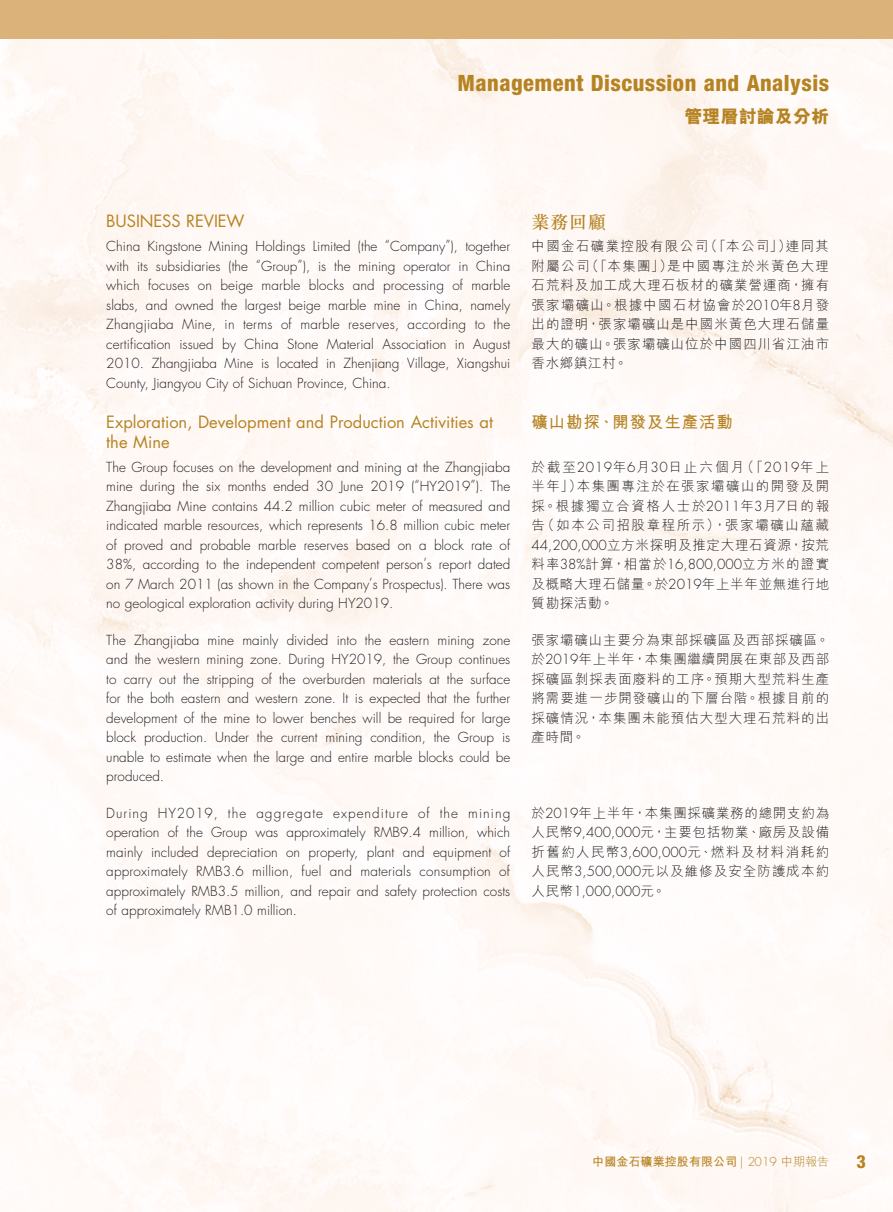
<style>
.page{position:relative;width:893px;height:1212px;background:#fff}
.page>*{position:absolute;margin:0;border:0;box-sizing:border-box;transform-origin:0 0}
.t1{font:800 condensed 22.5px "Helvetica Neue LT Std";letter-spacing:.02em;color:#b68322}
.t2{font:800 18px "M Hei HK";letter-spacing:.005em;color:#b68322}
.t3{font:500 18px "M Sung HK";color:#b68322}
.t4{font:800 condensed 18px "Helvetica Neue LT Std";color:#b68322}
.t5{font:16.5px/19.5px "Futura Std";color:#b68322}
.t6{font:700 16.5px "M Hei HK";letter-spacing:.05em;color:#b68322}
.t7{font:300 13.5px/19.5px "Futura Std";color:#231f20;text-align:justify}
.t8{font:300 13.5px/19.5px "M Hei HK";letter-spacing:.07em;color:#231f20;text-align:justify}
.t9{font:700 12px "M Hei HK";letter-spacing:.01em;color:#b68322}
.s1{font-family:"Futura Std"}
.s2{font-family:"M Hei HK"}
.s3{font-family:"Futura Std";font-weight:300}
.s4{font-weight:300}
</style>
<div class="page">
<img style="left:0;top:38px;width:893px;height:1174px">
<div style="left:0;top:0;width:893px;height:38px;background:#dab27a"></div>
<h1 class="t1" style="left:457px;top:69px;width:373px">Management Discussion and Analysis</h1>
<h2 class="t2" style="left:684px;top:107px;width:146px">管理層討論及分析</h2>
<p class="t5" style="left:106px;top:212px;width:140px">BUSINESS REVIEW</p>
<p class="t7" style="left:106px;top:237px;width:406px">China Kingstone Mining Holdings Limited (the “Company”), together with its subsidiaries (the “Group”), is the mining operator in China which focuses on beige marble blocks and processing of marble slabs, and owned the largest beige marble mine in China, namely Zhangjiaba Mine, in terms of marble reserves, according to the certification issued by China Stone Material Association in August 2010. Zhangjiaba Mine is located in Zhenjiang Village, Xiangshui County, Jiangyou City of Sichuan Province, China.</p>
<p class="t5" style="left:106px;top:413px;width:388px">Exploration, Development and Production Activities at the Mine</p>
<p class="t7" style="left:106px;top:457px;width:405px">The Group focuses on the development and mining at the Zhangjiaba mine during the six months ended 30 June 2019 (“HY2019”). The Zhangjiaba Mine contains 44.2 million cubic meter of measured and indicated marble resources, which represents 16.8 million cubic meter of proved and probable marble reserves based on a block rate of 38%, according to the independent competent person’s report dated on 7 March 2011 (as shown in the Company’s Prospectus). There was no geological exploration activity during HY2019.</p>
<p class="t7" style="left:106px;top:630px;width:405px">The Zhangjiaba mine mainly divided into the eastern mining zone and the western mining zone. During HY2019, the Group continues to carry out the stripping of the overburden materials at the surface for the both eastern and western zone. It is expected that the further development of the mine to lower benches will be required for large block production. Under the current mining condition, the Group is unable to estimate when the large and entire marble blocks could be produced.</p>
<p class="t7" style="left:106px;top:803px;width:406px">During HY2019, the aggregate expenditure of the mining operation of the Group was approximately RMB9.4 million, which mainly included depreciation on property, plant and equipment of approximately RMB3.6 million, fuel and materials consumption of approximately RMB3.5 million, and repair and safety protection costs of approximately RMB1.0 million.</p>
<h2 class="t3" style="left:531px;top:209px;width:76px">業務回顧</h2>
<p class="t8" style="left:531px;top:236px;width:299px">中國金石礦業控股有限公司（「本公司」）連同其附屬公司（「本集團」）是中國專注於米黃色大理石荒料及加工成大理石板材的礦業營運商，擁有張家壩礦山。根據中國石材協會於<span class="s1">2010</span>年<span class="s1">8</span>月發出的證明，張家壩礦山是中國米黃色大理石儲量最大的礦山。張家壩礦山位於中國四川省江油市香水鄉鎮江村。</p>
<p class="t6" style="left:531px;top:410px;width:203px">礦山勘探、開發及生產活動</p>
<p class="t8" style="left:531px;top:457px;width:299px">於截至<span class="s1">2019</span>年<span class="s1">6</span>月<span class="s1">30</span>日止六個月（「<span class="s1">2019</span>年上半年」）本集團專注於在張家壩礦山的開發及開採。根據獨立合資格人士於<span class="s1">2011</span>年<span class="s1">3</span>月<span class="s1">7</span>日的報告（如本公司招股章程所示），張家壩礦山蘊藏<span class="s1">44,200,000</span>立方米探明及推定大理石資源，按荒料率<span class="s1">38%</span>計算，相當於<span class="s1">16,800,000</span>立方米的證實及概略大理石儲量。於<span class="s1">2019</span>年上半年並無進行地質勘探活動。</p>
<p class="t8" style="left:531px;top:630px;width:299px">張家壩礦山主要分為東部採礦區及西部採礦區。於<span class="s1">2019</span>年上半年，本集團繼續開展在東部及西部採礦區剝採表面廢料的工序。預期大型荒料生產將需要進一步開發礦山的下層台階。根據目前的採礦情況，本集團未能預估大型大理石荒料的出產時間。</p>
<p class="t8" style="left:531px;top:803px;width:299px">於<span class="s1">2019</span>年上半年，本集團採礦業務的總開支約為人民幣<span class="s1">9,400,000</span>元，主要包括物業、廠房及設備折舊約人民幣<span class="s1">3,600,000</span>元、燃料及材料消耗約人民幣<span class="s1">3,500,000</span>元以及維修及安全防護成本約</p>
<p class="t7" style="left:531px;top:881px;width:136px"><span class="s2">人民幣</span>1,000,000<span class="s2">元。</span></p>
<p class="t9" style="left:592px;top:1152px;width:238px">中國金石礦業控股有限公司 <span class="s3">| 2019</span> <span class="s4">中期報告</span></p>
<h2 class="t4" style="left:857px;top:1150px;width:11px">3</h2>
</div>
